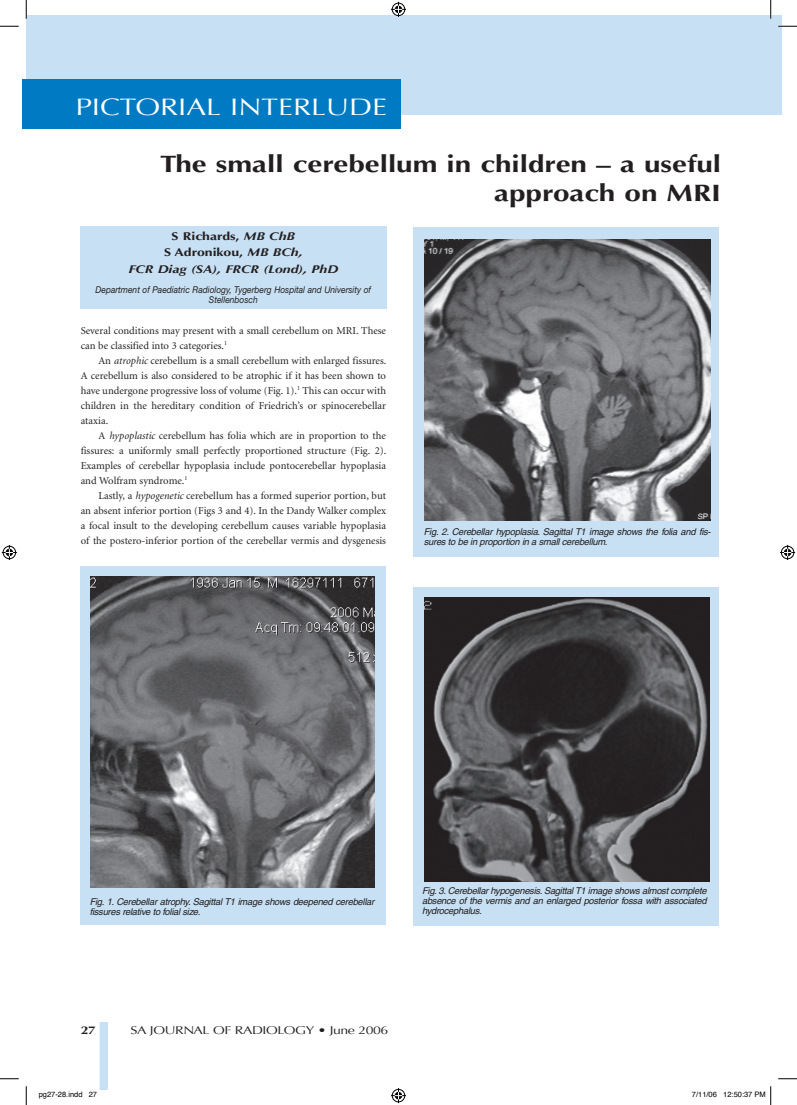
<style>
.page{position:relative;width:797px;height:1105px;background:#fff}
.page>*{position:absolute;margin:0;border:0;box-sizing:border-box;transform-origin:0 0}
.t1{font:700 23.75px/28.5px "Optima";color:#231f20;text-align:right;scale:1.25 1}
.t2{font:23.75px "Optima";color:#fff;scale:1.25 1}
.t3{font:italic 700 11.25px/16.2px "Optima";color:#231f20;text-align:center;scale:1.25 1}
.t4{font:11.25px "Optima";letter-spacing:-.03em;color:#231f20;scale:1.25 1}
.t5{font:700 11.25px "Optima";color:#231f20;scale:1.25 1}
.t6{font:10.62px/15px "Minion";color:#231f20;text-align:justify}
.t7{font:italic 9.38px/10px "Helvetica";letter-spacing:-.03em;color:#231f20}
.t8{font:italic 9.38px/10px "Helvetica Neue";color:#231f20;text-align:center;scale:.9 1}
.t9{font:7.5px "Helvetica";color:#000}
.s1{font-style:normal}
.s2{font-style:italic}
</style>
<div class="page">
<div style="left:26px;top:16px;width:755px;height:99px;background:#c7e0f3"></div>
<div style="left:100px;top:1022px;width:8px;height:67px;background:#c7e0f3"></div>
<div style="left:23px;top:79px;width:378px;height:50px;background:#007bc3"></div>
<div style="left:80px;top:226px;width:306px;height:83px;background:#c7e0f3"></div>
<div style="left:80px;top:566px;width:305px;height:359px;background:#c7e0f3"></div>
<img style="left:90px;top:577px;width:285px;height:310px">
<div style="left:413px;top:588px;width:305px;height:338px;background:#c7e0f3"></div>
<div style="left:413px;top:227px;width:305px;height:330px;background:#c7e0f3"></div>
<img style="left:425px;top:240px;width:285px;height:280px">
<img style="left:424px;top:597px;width:285px;height:284px">
<svg style="left:0;top:25px;width:19px;height:2px"></svg>
<svg style="left:778px;top:25px;width:19px;height:2px"></svg>
<svg style="left:0;top:1078px;width:19px;height:1px"></svg>
<svg style="left:778px;top:1078px;width:19px;height:1px"></svg>
<svg style="left:25px;top:0;width:2px;height:19px"></svg>
<svg style="left:25px;top:1086px;width:2px;height:19px"></svg>
<svg style="left:770px;top:0;width:1px;height:19px"></svg>
<svg style="left:391px;top:2px;width:15px;height:15px"></svg>
<svg style="left:391px;top:1088px;width:15px;height:15px"></svg>
<svg style="left:2px;top:545px;width:15px;height:15px"></svg>
<svg style="left:780px;top:545px;width:15px;height:15px"></svg>
<svg style="left:770px;top:1086px;width:1px;height:19px"></svg>
<h1 class="t2" style="left:75px;top:93px;width:251px">PICTORIAL INTERLUDE</h1>
<h1 class="t1" style="left:160px;top:150px;width:450px">The small cerebellum in children – a useful approach on MRI</h1>
<p class="t3" style="left:128px;top:228px;width:169px"><span class="s1">S Richards,</span> MB ChB<br><span class="s1">S Adronikou,</span> MB BCh,<br>FCR Diag (SA), FRCR (Lond), PhD</p>
<p class="t8" style="left:96px;top:285px;width:307px">Department of Paediatric Radiology, Tygerberg Hospital and University of<br>Stellenbosch</p>
<p class="t6" style="left:81px;top:324px;width:307px">Several conditions may present with a small cerebellum on MRI. These can be classified into 3 categories.<sup>1</sup></p>
<p class="t6" style="left:81px;top:354px;width:307px;text-indent:18px">An <span class="s2">atrophic</span> cerebellum is a small cerebellum with enlarged fissures.<br>A cerebellum is also considered to be atrophic if it has been shown to have undergone progressive loss of volume (Fig. 1).<sup>1</sup> This can occur with children in the hereditary condition of Friedrich’s or spinocerebellar ataxia.</p>
<p class="t6" style="left:81px;top:429px;width:307px;text-indent:18px">A <span class="s2">hypoplastic</span> cerebellum has folia which are in proportion to the fissures: a uniformly small perfectly proportioned structure (Fig. 2).<br>Examples of cerebellar hypoplasia include pontocerebellar hypoplasia and Wolfram syndrome.<sup>1</sup></p>
<p class="t6" style="left:81px;top:489px;width:307px;text-indent:18px">Lastly, a <span class="s2">hypogenetic</span> cerebellum has a formed superior portion, but an absent inferior portion (Figs 3 and 4). In the Dandy Walker complex a focal insult to the developing cerebellum causes variable hypoplasia of the postero-inferior portion of the cerebellar vermis and dysgenesis</p>
<p class="t7" style="left:424px;top:527px;width:288px">Fig. 2. Cerebellar hypoplasia. Sagittal T1 image shows the folia and fis&shy;sures to be in proportion in a small cerebellum.</p>
<p class="t7" style="left:90px;top:897px;width:286px">Fig. 1. Cerebellar atrophy. Sagittal T1 image shows deepened cerebellar fissures relative to folial size.</p>
<p class="t7" style="left:422px;top:886px;width:286px;text-align:justify">Fig. 3. Cerebellar hypogenesis. Sagittal T1 image shows almost complete absence of the vermis and an enlarged posterior fossa with associated hydrocephalus.</p>
<p class="t5" style="left:81px;top:1023px;width:14px">27</p>
<p class="t4" style="left:130px;top:1023px;width:208px">SA JOURNAL OF RADIOLOGY • June 2006</p>
<p class="t9" style="left:39px;top:1090px;width:60px">pg27-28.indd 27</p>
<p class="t9" style="left:692px;top:1090px;width:75px">7/11/06 12:50:37 PM</p>
</div>
